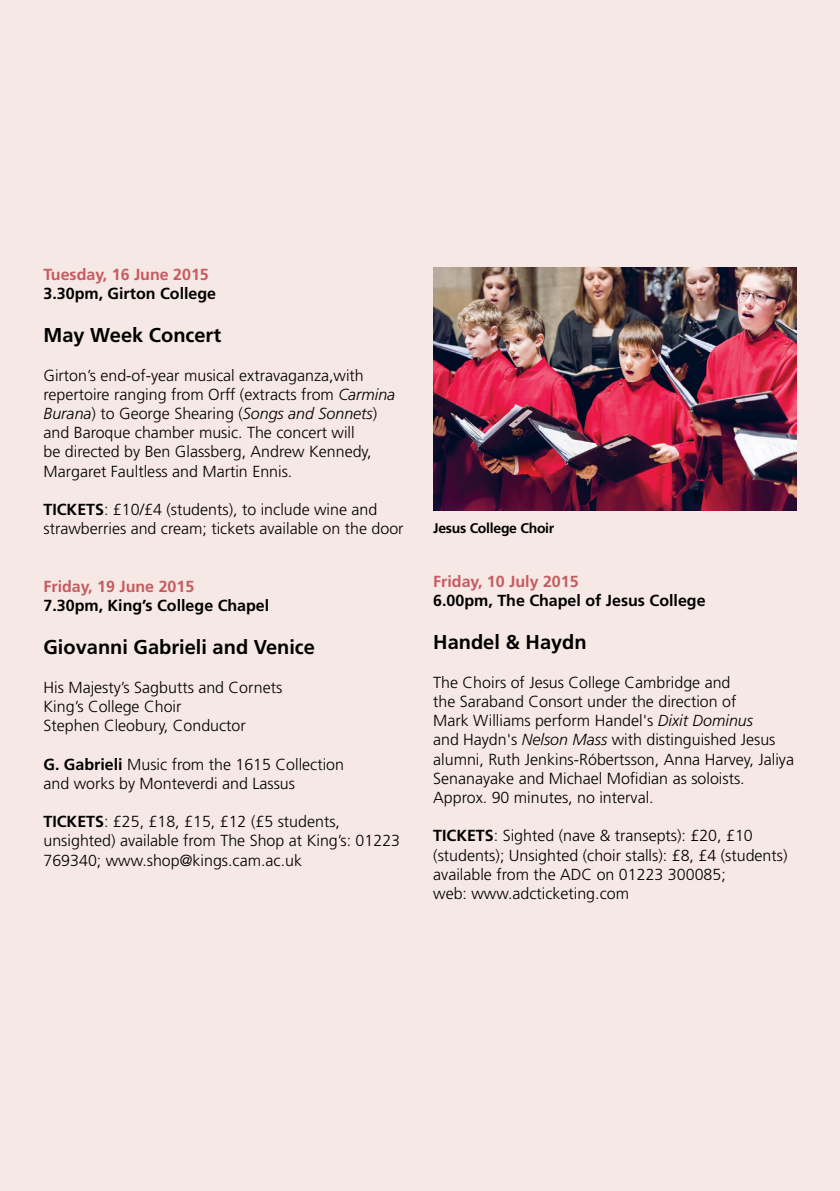
<style>
.page{position:relative;width:840px;height:1191px;background:#fff}
.page>*{position:absolute;margin:0;border:0;box-sizing:border-box;transform-origin:0 0}
.t1{font:700 20px "Frutiger LT Std";color:#000}
.t2{font:300 16px/19.2px "Frutiger LT Std";color:#000}
.t3{font:700 16px "Frutiger LT Std";color:#000}
.t4{font:700 16px "Frutiger LT Std";color:#c65b60}
.t5{font:700 14px "Frutiger LT Std";letter-spacing:-.02em;color:#000}
.s1{font-style:italic}
.s2{font-weight:700}
</style>
<div class="page">
<div style="left:0;top:0;width:839px;height:1191px;background:#f5e8e5"></div>
<img style="left:433px;top:268px;width:363px;height:242px">
<p class="t4" style="left:43px;top:265px;width:167px">Tuesday, 16 June 2015</p>
<p class="t3" style="left:43px;top:284px;width:174px">3.30pm, Girton College</p>
<p class="t1" style="left:43px;top:323px;width:179px">May Week Concert</p>
<p class="t2" style="left:43px;top:366px;width:353px">Girton’s end-of-year musical extravaganza,with repertoire ranging from Orff (extracts from <span class="s1">Carmina Burana</span>) to George Shearing (<span class="s1">Songs and Sonnets</span>) and Baroque chamber music. The concert will<br>be directed by Ben Glassberg, Andrew Kennedy, Margaret Faultless and Martin Ennis.</p>
<p class="t2" style="left:43px;top:500px;width:361px"><span class="s2">TICKETS</span>: £10/£4 (students), to include wine and strawberries and cream; tickets available on the door</p>
<p class="t4" style="left:43px;top:577px;width:152px">Friday, 19 June 2015</p>
<p class="t3" style="left:43px;top:596px;width:227px">7.30pm, King’s College Chapel</p>
<p class="t1" style="left:43px;top:635px;width:273px">Giovanni Gabrieli and Venice</p>
<p class="t2" style="left:43px;top:678px;width:240px">His Majesty’s Sagbutts and Cornets<br>King’s College Choir<br>Stephen Cleobury, Conductor</p>
<p class="t2" style="left:43px;top:754px;width:302px"><span class="s2">G. Gabrieli</span> Music from the 1615 Collection and works by Monteverdi and Lassus</p>
<p class="t2" style="left:43px;top:812px;width:358px"><span class="s2">TICKETS</span>: £25, £18, £15, £12 (£5 students, unsighted) available from The Shop at King’s: 01223<br>769340; www.shop@kings.cam.ac.uk</p>
<p class="t5" style="left:433px;top:520px;width:122px">Jesus College Choir</p>
<p class="t4" style="left:433px;top:572px;width:147px">Friday, 10 July 2015</p>
<p class="t3" style="left:433px;top:591px;width:274px">6.00pm, The Chapel of Jesus College</p>
<p class="t1" style="left:433px;top:630px;width:155px">Handel &amp; Haydn</p>
<p class="t2" style="left:433px;top:673px;width:362px">The Choirs of Jesus College Cambridge and<br>the Saraband Consort under the direction of<br>Mark Williams perform Handel's <span class="s1">Dixit Dominus<br></span>and Haydn's <span class="s1">Nelson Mass</span> with distinguished Jesus alumni, Ruth Jenkins-Róbertsson, Anna Harvey, Jaliya Senanayake and Michael Mofidian as soloists.<br>Approx. 90 minutes, no interval.</p>
<p class="t2" style="left:433px;top:826px;width:355px"><span class="s2">TICKETS</span>: Sighted (nave &amp; transepts): £20, £10 (students); Unsighted (choir stalls): £8, £4 (students) available from the ADC on 01223 300085;<br>web: www.adcticketing.com</p>
</div>
